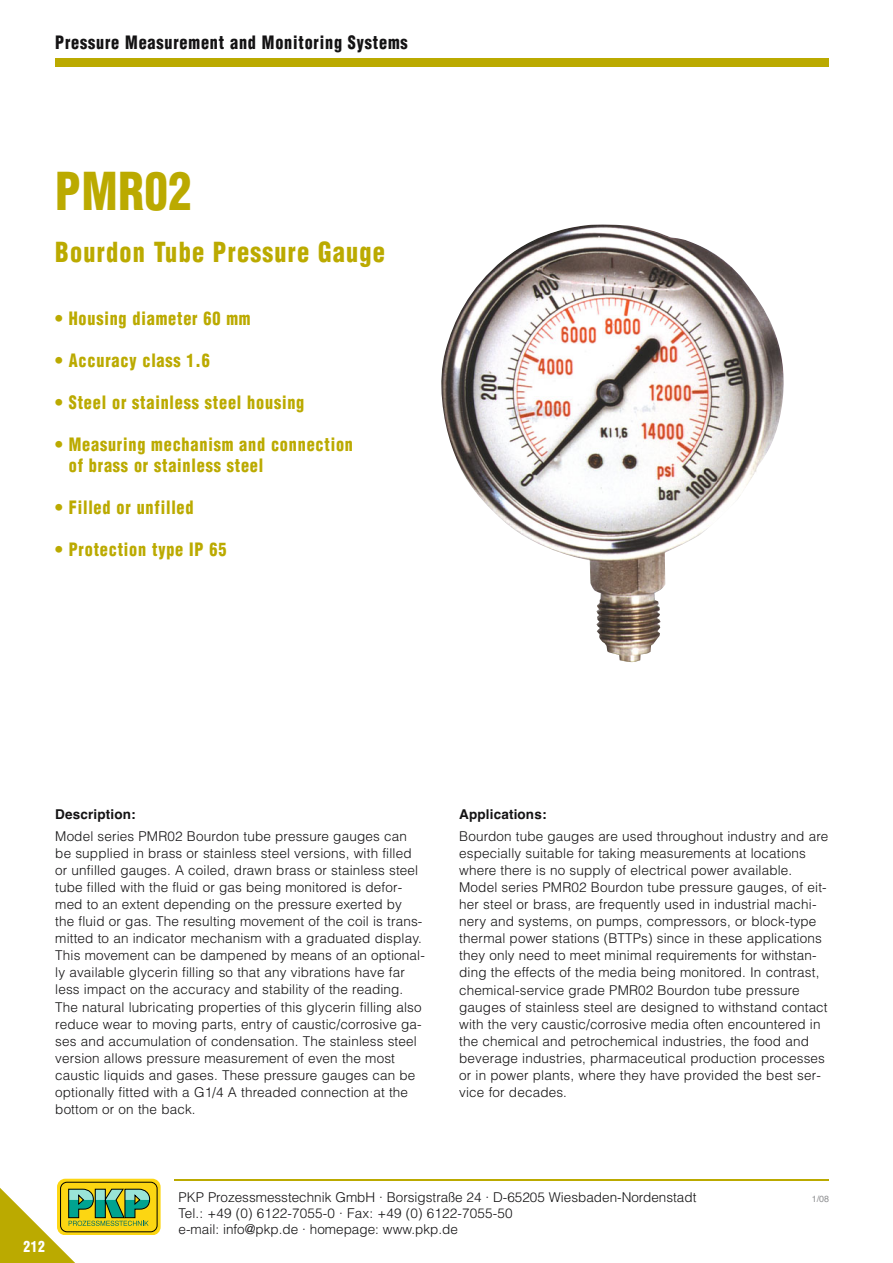
<style>
.page{position:relative;width:893px;height:1263px;background:#fff}
.page>*{position:absolute;margin:0;border:0;box-sizing:border-box;transform-origin:0 0}
.t1{font:900 condensed 51px "Helvetica";letter-spacing:.02em;color:#ba0;scale:.9 1}
.t2{font:900 condensed 27px "Helvetica";letter-spacing:.05em;color:#ba0;scale:.9 1}
.t3{font:900 condensed 18px/21px "Helvetica";letter-spacing:.05em;color:#ba0}
.t4{font:900 condensed 18px "Helvetica";letter-spacing:.05em;color:#141314;scale:.9 1}
.t5{font:900 condensed 15px "Helvetica";color:#fff;scale:.9 1}
.t6{font:300 13.5px/17.1px "Helvetica";letter-spacing:.01em;color:#141314}
.t7{font:700 13.5px "Helvetica";letter-spacing:.01em;color:#141314}
.t8{font:9px "Helvetica";color:#919294}
</style>
<div class="page">
<hr style="left:174px;top:1179px;width:655px;height:2px;background:#ba0">
<div style="left:55px;top:59px;width:774px;height:8px;background:#ba0"></div>
<svg style="left:57px;top:1179px;width:104px;height:56px"></svg>
<div style="left:60px;top:1182px;width:97px;height:50px;border:1px solid #000;border-radius:7px"></div>
<svg style="left:0;top:58px;width:150px;height:1205px"></svg>
<img style="left:441px;top:224px;width:343px;height:438px">
<h3 class="t4" style="left:55px;top:35px;width:393px">Pressure Measurement and Monitoring Systems</h3>
<h1 class="t1" style="left:55px;top:171px;width:153px">PMR02</h1>
<h2 class="t2" style="left:55px;top:242px;width:368px">Bourdon Tube Pressure Gauge</h2>
<h3 class="t3" style="left:55px;top:309px;width:197px">• Housing diameter 60 mm</h3>
<h3 class="t3" style="left:55px;top:351px;width:156px">• Accuracy class 1.6</h3>
<h3 class="t3" style="left:55px;top:393px;width:251px">• Steel or stainless steel housing</h3>
<h3 class="t3" style="left:69px;top:435px;width:286px;text-indent:-14px">• Measuring mechanism and connection of brass or stainless steel</h3>
<h3 class="t3" style="left:55px;top:498px;width:140px">• Filled or unfilled</h3>
<h3 class="t3" style="left:55px;top:540px;width:173px">• Protection type IP 65</h3>
<p class="t7" style="left:55px;top:809px;width:82px">Description:</p>
<p class="t6" style="left:55px;top:828px;width:371px">Model series PMR02 Bourdon tube pressure gauges can be supplied in brass or stainless steel versions, with filled or unfilled gauges. A coiled, drawn brass or stainless steel tube filled with the fluid or gas being monitored is defor&shy;med to an extent depending on the pressure exerted by<br>the fluid or gas. The resulting movement of the coil is trans&shy;mitted to an indicator mechanism with a graduated display.<br>This movement can be dampened by means of an optional&shy;ly available glycerin filling so that any vibrations have far less impact on the accuracy and stability of the reading.<br>The natural lubricating properties of this glycerin filling also reduce wear to moving parts, entry of caustic/corrosive ga&shy;ses and accumulation of condensation. The stainless steel version allows pressure measurement of even the most caustic liquids and gases. These pressure gauges can be optionally fitted with a G1/4 A threaded connection at the bottom or on the back.</p>
<p class="t7" style="left:459px;top:809px;width:89px">Applications:</p>
<p class="t6" style="left:459px;top:828px;width:371px">Bourdon tube gauges are used throughout industry and are especially suitable for taking measurements at locations where there is no supply of electrical power available.<br>Model series PMR02 Bourdon tube pressure gauges, of eit&shy;her steel or brass, are frequently used in industrial machi&shy;nery and systems, on pumps, compressors, or block-type thermal power stations (BTTPs) since in these applications they only need to meet minimal requirements for withstan&shy;ding the effects of the media being monitored. In contrast, chemical-service grade PMR02 Bourdon tube pressure gauges of stainless steel are designed to withstand contact with the very caustic/corrosive media often encountered in the chemical and petrochemical industries, the food and beverage industries, pharmaceutical production processes or in power plants, where they have provided the best ser&shy;vice for decades.</p>
<p class="t5" style="left:23px;top:1241px;width:25px">212</p>
<p class="t6" style="left:179px;top:1190px;width:519px;line-height:16.2px">PKP Prozessmesstechnik GmbH · Borsigstraße 24 · D-65205 Wiesbaden-Nordenstadt<br>Tel.: +49 (0) 6122-7055-0 · Fax: +49 (0) 6122-7055-50<br>e-mail: info@pkp.de · homepage: www.pkp.de</p>
<p class="t8" style="left:812px;top:1195px;width:19px">1/08</p>
</div>
